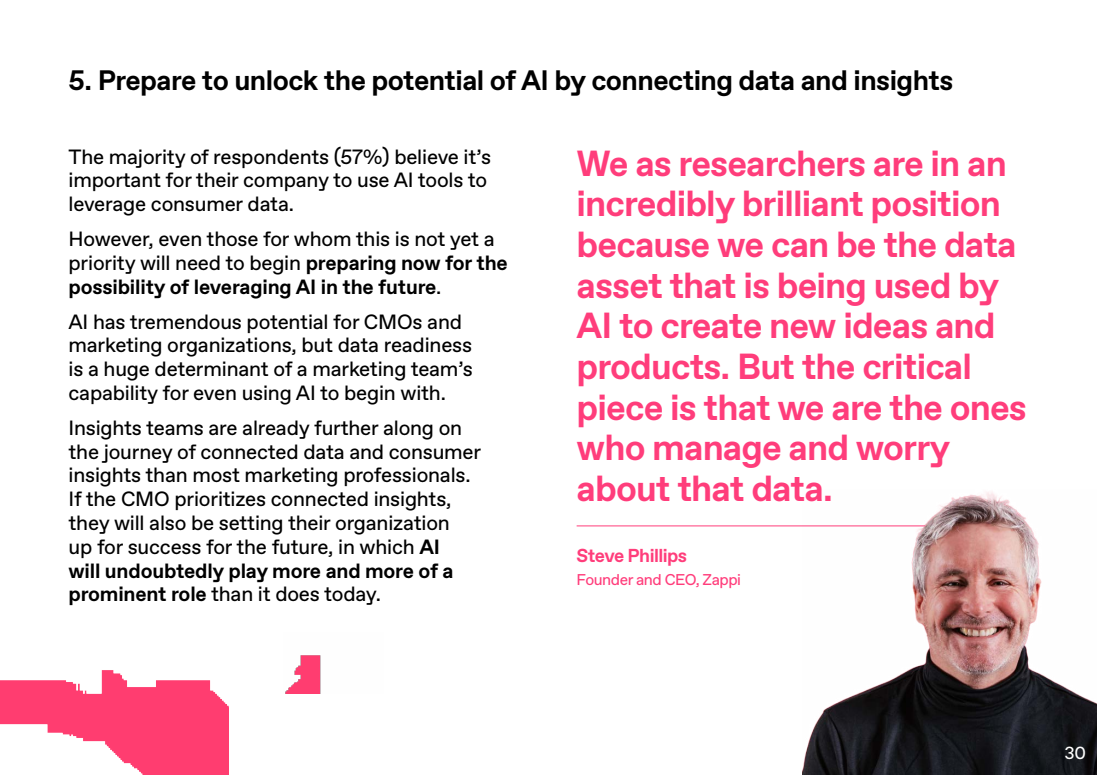
<style>
.page{position:relative;width:1097px;height:775px;background:#fff}
.page>*{position:absolute;margin:0;border:0;box-sizing:border-box;transform-origin:0 0}
.t1{font:700 36.25px/40.6px "ABC Favorit Pro";letter-spacing:-.025em;color:#ff3d7b}
.t2{font:700 28.12px "ABC Favorit Pro";letter-spacing:-.02em;color:#000}
.t3{font:20.62px/23.8px "ABC Favorit Pro";letter-spacing:-.01em;color:#000}
.t4{font:700 18.75px "ABC Favorit Pro";letter-spacing:-.03em;color:#ff3d7b}
.t5{font:17.5px "ABC Favorit Pro";color:#fff}
.t6{font:15.62px "ABC Favorit Pro";letter-spacing:-.03em;color:#ff3d7b}
.s1{font-weight:700}
</style>
<div class="page">
<hr style="left:576px;top:525px;width:380px;height:1px;background:#ff3d7b">
<img style="left:802px;top:492px;width:294px;height:283px">
<img style="left:285px;top:655px;width:36px;height:39px">
<img style="left:0;top:670px;width:229px;height:105px">
<h2 class="t2" style="left:68px;top:63px;width:886px">5. Prepare to unlock the potential of AI by connecting data and insights</h2>
<p class="t3" style="left:68px;top:145px;width:424px">The majority of respondents (57%) believe it’s important for their company to use AI tools to leverage consumer data.</p>
<p class="t3" style="left:68px;top:228px;width:441px">However, even those for whom this is not yet a priority will need to begin <span class="s1">preparing now for the possibility of leveraging AI in the future</span>.</p>
<p class="t3" style="left:68px;top:310px;width:406px">AI has tremendous potential for CMOs and marketing organizations, but data readiness is a huge determinant of a marketing team’s capability for even using AI to begin with.</p>
<p class="t3" style="left:68px;top:416px;width:414px">Insights teams are already further along on the journey of connected data and consumer insights than most marketing professionals.<br>If the CMO prioritizes connected insights, they will also be setting their organization<br>up for success for the future, in which <span class="s1">AI<br>will undoubtedly play more and more of a prominent role</span> than it does today.</p>
<h1 class="t1" style="left:576px;top:144px;width:452px">We as researchers are in an incredibly brilliant position because we can be the data asset that is being used by<br>AI to create new ideas and products. But the critical piece is that we are the ones who manage and worry about that data.</h1>
<p class="t4" style="left:576px;top:544px;width:112px">Steve Phillips</p>
<p class="t6" style="left:576px;top:571px;width:166px">Founder and CEO, Zappi</p>
<p class="t5" style="left:1064px;top:743px;width:23px">30</p>
</div>
